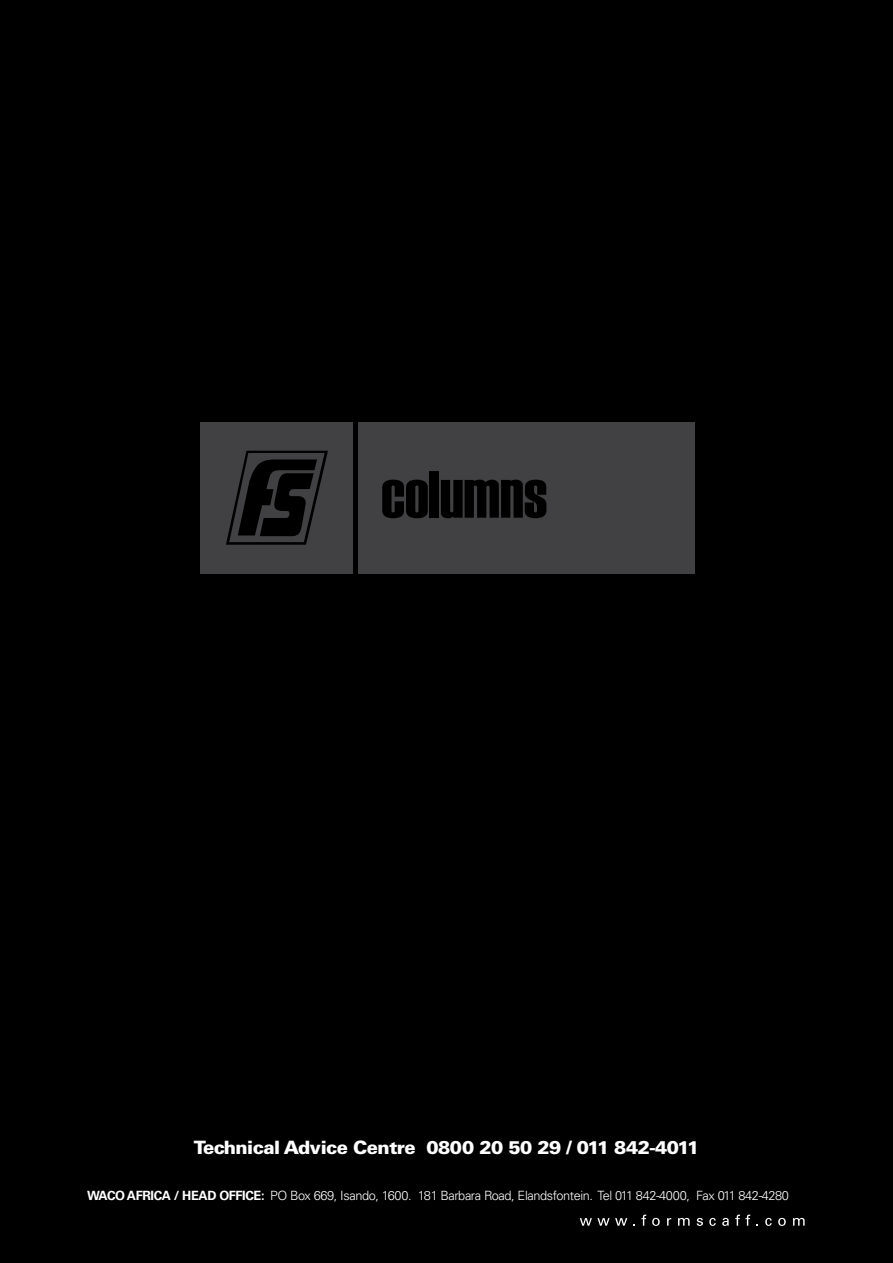
<style>
.page{position:relative;width:893px;height:1263px;background:#000}
.page>*{position:absolute;margin:0;border:0;box-sizing:border-box;transform-origin:0 0}
.t1{font:66.6px "Haettenschweiler";color:#000}
.t2{font:900 18.45px "Univers LT Std";letter-spacing:-.03em;color:#fff}
.t3{font:300 12.75px "Univers LT Std";letter-spacing:-.03em;color:#fff}
.s1{font-weight:700}
</style>
<div class="page">
<div style="left:358px;top:422px;width:337px;height:151px;background:#414042"></div>
<svg style="left:580px;top:1218px;width:47px;height:8px"></svg>
<svg style="left:641px;top:1214px;width:5px;height:12px"></svg>
<svg style="left:652px;top:1218px;width:8px;height:8px"></svg>
<svg style="left:667px;top:1218px;width:4px;height:8px"></svg>
<svg style="left:678px;top:1218px;width:12px;height:8px"></svg>
<svg style="left:697px;top:1218px;width:6px;height:8px"></svg>
<svg style="left:709px;top:1218px;width:7px;height:8px"></svg>
<svg style="left:722px;top:1218px;width:7px;height:8px"></svg>
<svg style="left:735px;top:1214px;width:15px;height:12px"></svg>
<svg style="left:765px;top:1218px;width:7px;height:8px"></svg>
<svg style="left:778px;top:1218px;width:8px;height:8px"></svg>
<svg style="left:793px;top:1218px;width:12px;height:8px"></svg>
<div style="left:201px;top:422px;width:152px;height:151px;background:#414042"></div>
<svg style="left:226px;top:451px;width:102px;height:94px"></svg>
<h1 class="t1" style="left:381px;top:456px;width:168px">columns</h1>
<h2 class="t2" style="left:194px;top:1136px;width:507px">Technical Advice Centre 0800 20 50 29 / 011 842-4011</h2>
<p class="t3" style="left:87px;top:1188px;width:703px"><span class="s1">WACO AFRICA / HEAD OFFICE:</span> PO Box 669, Isando, 1600. 181 Barbara Road, Elandsfontein. Tel 011 842-4000, Fax 011 842-4280</p>
</div>
